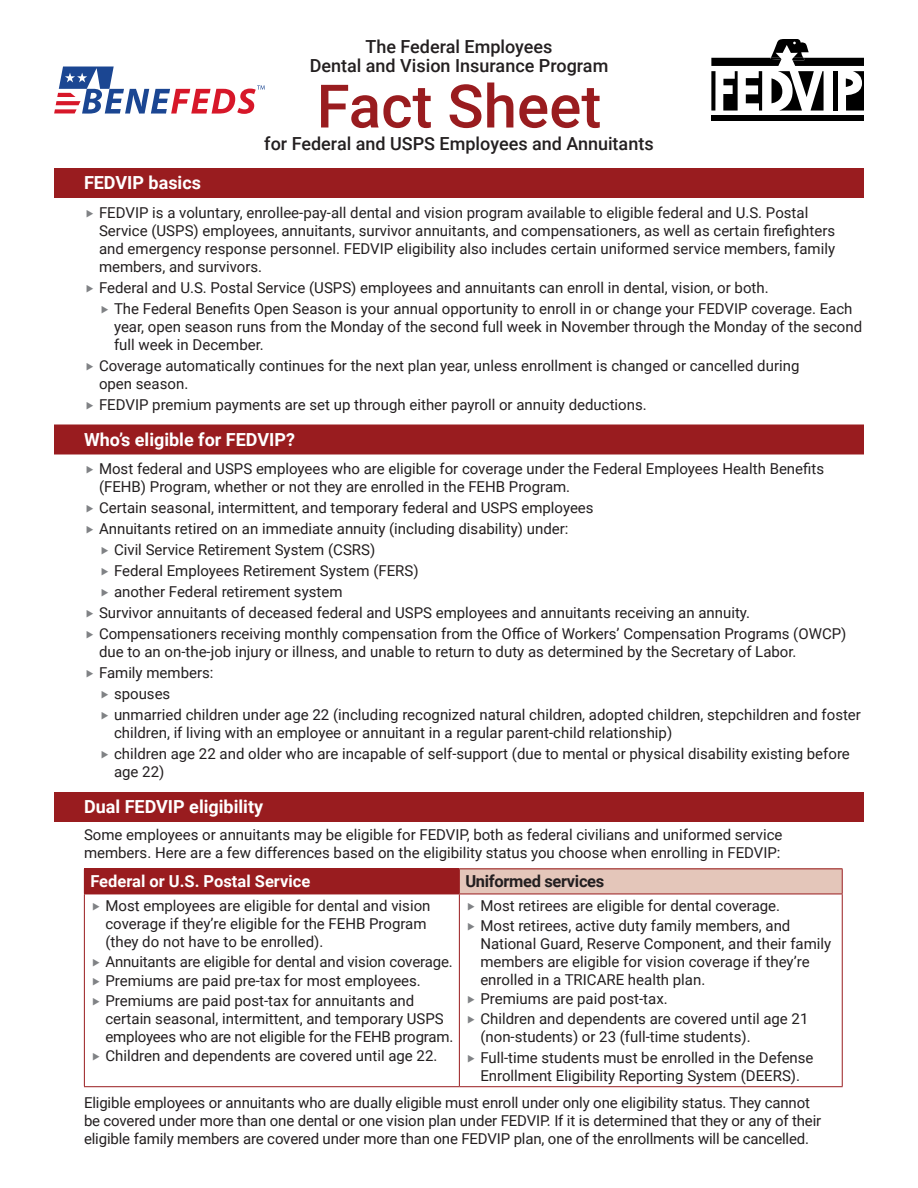
<style>
.page{position:relative;width:918px;height:1188px;background:#fff}
.page>*{position:absolute;margin:0;border:0;box-sizing:border-box;transform-origin:0 0}
.t1{font:500 60px "Roboto";color:#991c1f}
.t2{font:500 18px/19.5px "Roboto";color:#231f20;text-align:center}
.t3{font:700 18px "Roboto";color:#fff}
.t4{font:700 16.5px "Roboto";color:#fff}
.t5{font:700 16.5px "Roboto";letter-spacing:-.02em;color:#231f20}
.t6{font:15px/18px "Roboto";color:#231f20}
</style>
<div class="page">
<div style="left:54px;top:168px;width:810px;height:30px;background:#991c1f"></div>
<div style="left:54px;top:424px;width:810px;height:30px;background:#991c1f"></div>
<div style="left:54px;top:792px;width:810px;height:30px;background:#991c1f"></div>
<div style="left:84px;top:869px;width:375px;height:25px;background:#991c1f"></div>
<div style="left:459px;top:869px;width:383px;height:25px;background:#e4c6ba"></div>
<hr style="left:84px;top:894px;width:1px;height:192px;background:#991c1f">
<hr style="left:84px;top:1086px;width:375px;height:1px;background:#991c1f">
<hr style="left:459px;top:1086px;width:384px;height:1px;background:#991c1f">
<hr style="left:84px;top:868px;width:375px;height:1px;background:#991c1f">
<hr style="left:459px;top:868px;width:384px;height:1px;background:#991c1f">
<svg style="left:459px;top:869px;width:1px;height:25px"></svg>
<svg style="left:842px;top:869px;width:1px;height:25px"></svg>
<hr style="left:84px;top:894px;width:375px;height:1px;background:#991c1f">
<hr style="left:459px;top:894px;width:1px;height:192px;background:#991c1f">
<hr style="left:459px;top:894px;width:384px;height:1px;background:#991c1f">
<hr style="left:842px;top:894px;width:1px;height:192px;background:#991c1f">
<hr style="left:711px;top:116px;width:153px;height:4px;background:#000">
<svg style="left:711px;top:39px;width:153px;height:72px"></svg>
<svg style="left:54px;top:67px;width:211px;height:47px"></svg>
<p class="t2" style="left:310px;top:36px;width:300px">The Federal Employees<br>Dental and Vision Insurance Program</p>
<h1 class="t1" style="left:317px;top:64px;width:286px">Fact Sheet</h1>
<h1 class="t2" style="left:264px;top:133px;width:391px">for Federal and USPS Employees and Annuitants</h1>
<h2 class="t3" style="left:84px;top:170px;width:119px">FEDVIP basics</h2>
<p class="t6" style="left:99px;top:203px;width:738px">FEDVIP is a voluntary, enrollee-pay-all dental and vision program available to eligible federal and U.S. Postal Service (USPS) employees, annuitants, survivor annuitants, and compensationers, as well as certain firefighters and emergency response personnel. FEDVIP eligibility also includes certain uniformed service members, family members, and survivors.</p>
<p class="t6" style="left:99px;top:278px;width:671px">Federal and U.S. Postal Service (USPS) employees and annuitants can enroll in dental, vision, or both.</p>
<p class="t6" style="left:114px;top:299px;width:750px">The Federal Benefits Open Season is your annual opportunity to enroll in or change your FEDVIP coverage. Each year, open season runs from the Monday of the second full week in November through the Monday of the second full week in December.</p>
<p class="t6" style="left:99px;top:356px;width:702px">Coverage automatically continues for the next plan year, unless enrollment is changed or cancelled during open season.</p>
<p class="t6" style="left:99px;top:395px;width:549px">FEDVIP premium payments are set up through either payroll or annuity deductions.</p>
<h2 class="t3" style="left:84px;top:426px;width:213px">Who’s eligible for FEDVIP?</h2>
<p class="t6" style="left:99px;top:459px;width:727px">Most federal and USPS employees who are eligible for coverage under the Federal Employees Health Benefits (FEHB) Program, whether or not they are enrolled in the FEHB Program.</p>
<p class="t6" style="left:99px;top:498px;width:496px">Certain seasonal, intermittent, and temporary federal and USPS employees</p>
<p class="t6" style="left:99px;top:519px;width:471px">Annuitants retired on an immediate annuity (including disability) under:</p>
<p class="t6" style="left:114px;top:540px;width:263px">Civil Service Retirement System (CSRS)</p>
<p class="t6" style="left:114px;top:561px;width:306px">Federal Employees Retirement System (FERS)</p>
<p class="t6" style="left:114px;top:582px;width:230px">another Federal retirement system</p>
<p class="t6" style="left:99px;top:603px;width:653px">Survivor annuitants of deceased federal and USPS employees and annuitants receiving an annuity.</p>
<p class="t6" style="left:99px;top:624px;width:749px">Compensationers receiving monthly compensation from the Office of Workers’ Compensation Programs (OWCP) due to an on-the-job injury or illness, and unable to return to duty as determined by the Secretary of Labor.</p>
<p class="t6" style="left:99px;top:663px;width:116px">Family members:</p>
<p class="t6" style="left:114px;top:684px;width:58px">spouses</p>
<p class="t6" style="left:114px;top:705px;width:749px">unmarried children under age 22 (including recognized natural children, adopted children, stepchildren and foster children, if living with an employee or annuitant in a regular parent-child relationship)</p>
<p class="t6" style="left:114px;top:744px;width:737px">children age 22 and older who are incapable of self-support (due to mental or physical disability existing before age 22)</p>
<h2 class="t3" style="left:84px;top:794px;width:181px">Dual FEDVIP eligibility</h2>
<p class="t6" style="left:84px;top:825px;width:700px">Some employees or annuitants may be eligible for FEDVIP, both as federal civilians and uniformed service members. Here are a few differences based on the eligibility status you choose when enrolling in FEDVIP:</p>
<p class="t4" style="left:90px;top:870px;width:221px">Federal or U.S. Postal Service</p>
<p class="t5" style="left:465px;top:870px;width:140px">Uniformed services</p>
<p class="t6" style="left:105px;top:896px;width:327px">Most employees are eligible for dental and vision coverage if they’re eligible for the FEHB Program (they do not have to be enrolled).</p>
<p class="t6" style="left:105px;top:952px;width:349px">Annuitants are eligible for dental and vision coverage.</p>
<p class="t6" style="left:105px;top:971px;width:317px">Premiums are paid pre-tax for most employees.</p>
<p class="t6" style="left:105px;top:991px;width:350px">Premiums are paid post-tax for annuitants and certain seasonal, intermittent, and temporary USPS employees who are not eligible for the FEHB program.</p>
<p class="t6" style="left:105px;top:1046px;width:334px">Children and dependents are covered until age 22.</p>
<p class="t6" style="left:480px;top:896px;width:301px">Most retirees are eligible for dental coverage.</p>
<p class="t6" style="left:480px;top:916px;width:352px">Most retirees, active duty family members, and National Guard, Reserve Component, and their family members are eligible for vision coverage if they’re enrolled in a TRICARE health plan.</p>
<p class="t6" style="left:480px;top:989px;width:189px">Premiums are paid post-tax.</p>
<p class="t6" style="left:480px;top:1009px;width:330px">Children and dependents are covered until age 21 (non-students) or 23 (full-time students).</p>
<p class="t6" style="left:480px;top:1048px;width:335px">Full-time students must be enrolled in the Defense<br>Enrollment Eligibility Reporting System (DEERS).</p>
<p class="t6" style="left:84px;top:1093px;width:739px">Eligible employees or annuitants who are dually eligible must enroll under only one eligibility status. They cannot be covered under more than one dental or one vision plan under FEDVIP. If it is determined that they or any of their eligible family members are covered under more than one FEDVIP plan, one of the enrollments will be cancelled.</p>
</div>
